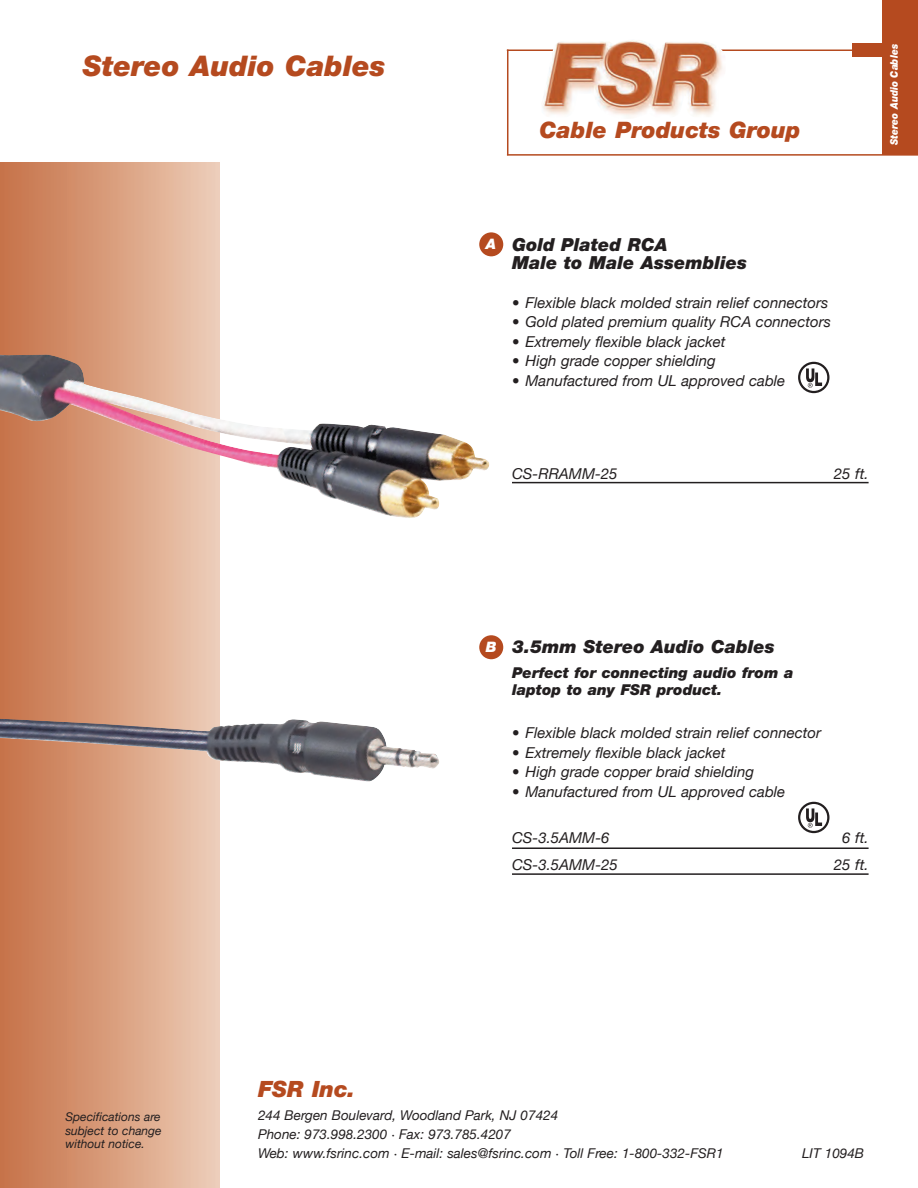
<style>
.page{position:relative;width:918px;height:1188px;background:#fff}
.page>*{position:absolute;margin:0;border:0;box-sizing:border-box;transform-origin:0 0}
.t1{font:italic 900 28.5px "Helvetica Neue LT Std";color:#b54a1f}
.t2{font:italic 900 22.65px "Helvetica Neue LT Std";color:#b54a1f}
.t3{font:italic 900 22.5px "Helvetica Neue LT Std";color:#b54a1f}
.t4{font:italic 900 18px "Helvetica Neue LT Std";color:#231f20}
.t5{font:italic 15px "Helvetica Neue";color:#231f20}
.t6{font:italic 900 15px "Helvetica Neue LT Std";color:#231f20}
.t7{font:italic 900 14.4px "Helvetica Neue LT Std";color:#fff}
.t8{font:italic 13.5px "Helvetica Neue";color:#231f20}
.t9{font:italic 12px "Helvetica Neue";color:#231f20}
.t10{font:italic 900 10.5px "Helvetica Neue LT Std";color:#fff;scale:.9 1}
</style>
<div class="page">
<div style="left:0;top:162px;width:220px;height:1026px;background:linear-gradient(to right,#c57045,#edccb7)"></div>
<hr style="left:507px;top:50px;width:354px;height:1px;background:#b54a1f">
<div style="left:852px;top:43px;width:45px;height:14px;background:#b54a1f"></div>
<img style="left:542px;top:40px;width:184px;height:76px">
<hr style="left:507px;top:50px;width:1px;height:105px;background:#b54a1f">
<hr style="left:507px;top:154px;width:411px;height:2px;background:#b54a1f">
<div style="left:883px;top:0;width:35px;height:155px;background:#b54a1f"></div>
<div style="left:479px;top:232px;width:24px;height:24px;background:#b54a1f;border-radius:50%"></div>
<div style="left:798px;top:362px;width:31px;height:31px;border:2px solid #231f20;border-radius:50%"></div>
<svg style="left:806px;top:368px;width:16px;height:20px"></svg>
<hr style="left:512px;top:482px;width:357px;height:1px;background:#231f20">
<hr style="left:512px;top:847px;width:357px;height:2px;background:#231f20">
<hr style="left:512px;top:873px;width:357px;height:2px;background:#231f20">
<div style="left:798px;top:802px;width:31px;height:31px;border:2px solid #231f20;border-radius:50%"></div>
<svg style="left:806px;top:808px;width:16px;height:20px"></svg>
<div style="left:479px;top:635px;width:24px;height:24px;background:#b54a1f;border-radius:50%"></div>
<img style="left:0;top:311px;width:490px;height:208px">
<img style="left:0;top:705px;width:439px;height:77px">
<p class="t1" style="left:83px;top:56px;width:305px">Stereo Audio Cables</p>
<p class="t2" style="left:539px;top:121px;width:263px">Cable Products Group</p>
<p class="t10" style="left:890px;top:145px;width:113px;rotate:-90deg">Stereo Audio Cables</p>
<p class="t7" style="left:486px;top:239px;width:12px">A</p>
<p class="t4" style="left:512px;top:238px;width:157px">Gold Plated RCA</p>
<p class="t4" style="left:512px;top:256px;width:237px">Male to Male Assemblies</p>
<p class="t5" style="left:512px;top:293px;width:318px">• Flexible black molded strain relief connectors</p>
<p class="t5" style="left:512px;top:313px;width:320px">• Gold plated premium quality RCA connectors</p>
<p class="t5" style="left:512px;top:332px;width:215px">• Extremely flexible black jacket</p>
<p class="t5" style="left:512px;top:352px;width:205px">• High grade copper shielding</p>
<p class="t5" style="left:512px;top:371px;width:275px">• Manufactured from UL approved cable</p>
<p class="t5" style="left:512px;top:464px;width:107px">CS-RRAMM-25</p>
<p class="t5" style="left:834px;top:464px;width:36px">25 ft.</p>
<p class="t7" style="left:486px;top:642px;width:12px">B</p>
<p class="t4" style="left:512px;top:640px;width:264px">3.5mm Stereo Audio Cables</p>
<p class="t6" style="left:512px;top:667px;width:283px">Perfect for connecting audio from a</p>
<p class="t6" style="left:512px;top:684px;width:212px">laptop to any FSR product.</p>
<p class="t5" style="left:512px;top:724px;width:311px">• Flexible black molded strain relief connector</p>
<p class="t5" style="left:512px;top:743px;width:215px">• Extremely flexible black jacket</p>
<p class="t5" style="left:512px;top:763px;width:244px">• High grade copper braid shielding</p>
<p class="t5" style="left:512px;top:782px;width:275px">• Manufactured from UL approved cable</p>
<p class="t5" style="left:512px;top:829px;width:99px">CS-3.5AMM-6</p>
<p class="t5" style="left:842px;top:829px;width:28px">6 ft.</p>
<p class="t5" style="left:512px;top:856px;width:107px">CS-3.5AMM-25</p>
<p class="t5" style="left:834px;top:856px;width:36px">25 ft.</p>
<p class="t9" style="left:65px;top:1110px;width:97px">Specifications are</p>
<p class="t9" style="left:65px;top:1123px;width:98px">subject to change</p>
<p class="t9" style="left:65px;top:1137px;width:81px">without notice.</p>
<p class="t3" style="left:258px;top:1080px;width:99px">FSR Inc.</p>
<p class="t8" style="left:258px;top:1108px;width:302px">244 Bergen Boulevard, Woodland Park, NJ 07424</p>
<p class="t8" style="left:258px;top:1126px;width:254px">Phone: 973.998.2300 · Fax: 973.785.4207</p>
<p class="t8" style="left:258px;top:1145px;width:467px">Web: www.fsrinc.com · E-mail: sales@fsrinc.com · Toll Free: 1-800-332-FSR1</p>
<p class="t8" style="left:802px;top:1145px;width:64px">LIT 1094B</p>
</div>
